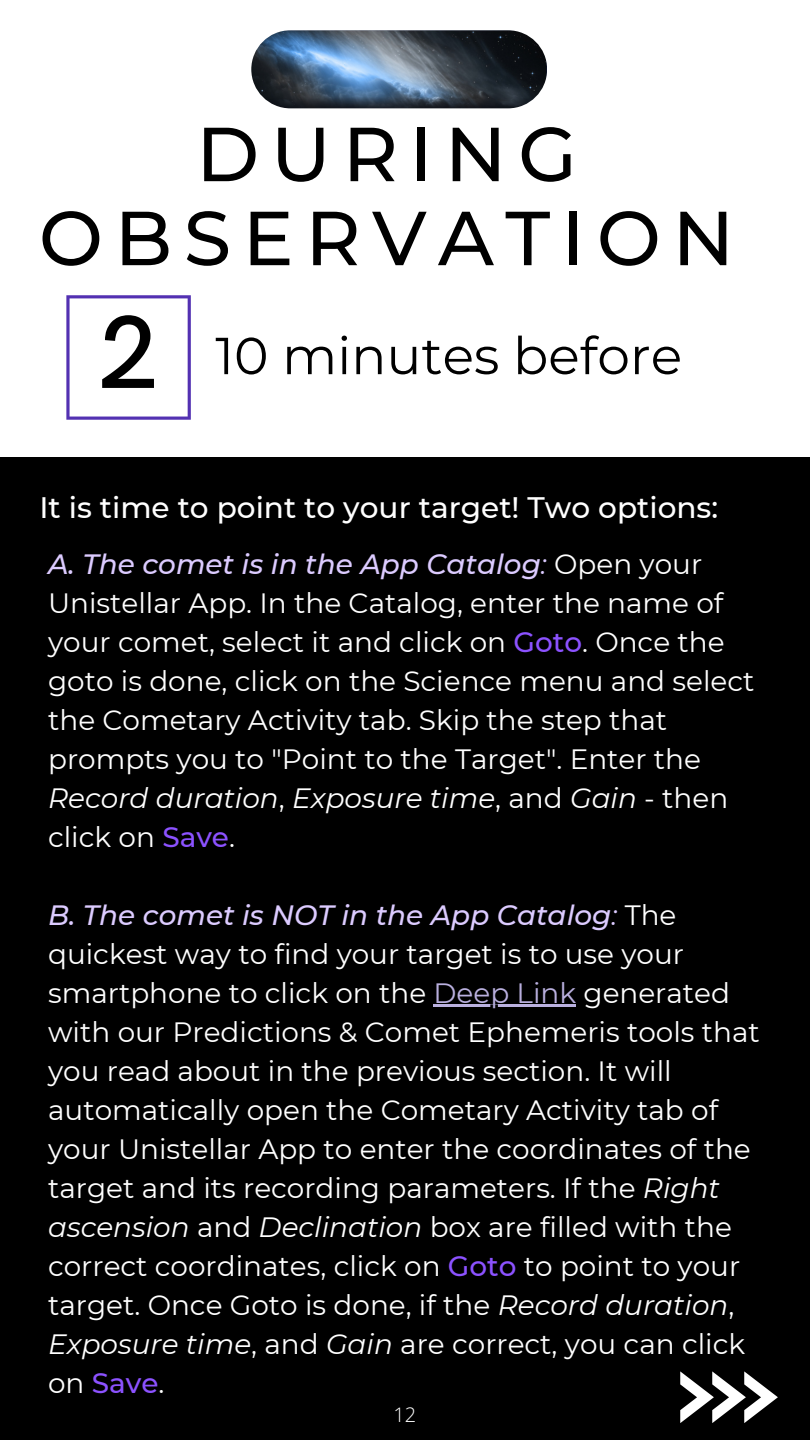
<style>
.page{position:relative;width:810px;height:1440px;background:#fff}
.page>*{position:absolute;margin:0;border:0;box-sizing:border-box;transform-origin:0 0}
.t1{font:500 104px "HK Grotesk";color:#000}
.t2{font:500 76.4px "Montserrat";letter-spacing:.15em;color:#000}
.t3{font:52px "Montserrat";color:#000}
.t4{font:500 29.6px "Montserrat";color:#fff}
.t5{font:27.9px/39px "Montserrat";color:#fff}
.t6{font:300 20px "Open Sans";color:#fff}
.s1{font-weight:500;font-style:italic;color:#dccbff}
.s2{font-style:italic;color:#dccbff}
.s3{font-weight:500;color:#8c52ff}
.s4{font-style:italic}
.s5{color:#bab0df}
</style>
<div class="page">
<div style="left:0;top:458px;width:810px;height:982px;background:#000"></div>
<svg style="left:66px;top:295px;width:125px;height:125px"></svg>
<hr style="left:434px;top:1005px;width:142px;height:2px;background:#bab0df">
<svg style="left:680px;top:1371px;width:98px;height:52px"></svg>
<img style="left:251px;top:30px;width:296px;height:78px;border-radius:39px">
<p class="t2" style="left:196px;top:107px;width:382px">DURING</p>
<p class="t2" style="left:39px;top:191px;width:697px">OBSERVATION</p>
<p class="t1" style="left:99px;top:294px;width:61px">2</p>
<p class="t3" style="left:215px;top:324px;width:468px">10 minutes before</p>
<p class="t4" style="left:39px;top:489px;width:680px">It is time to point to your target! Two options:</p>
<p class="t5" style="left:48px;top:545px;width:708px"><span class="s1">A. The comet is in the App Catalog</span><span class="s2">:</span> Open your Unistellar App. In the Catalog, enter the name of your comet, select it and click on <span class="s3">Goto</span>. Once the goto is done, click on the Science menu and select the Cometary Activity tab. Skip the step that prompts you to "Point to the Target". Enter the <span class="s4">Record duration</span>, <span class="s4">Exposure time</span>, and <span class="s4">Gain</span> - then click on <span class="s3">Save</span>.</p>
<p class="t5" style="left:48px;top:896px;width:713px"><span class="s1">B. The comet is NOT in the App Catalog</span><span class="s2">:</span> The quickest way to find your target is to use your smartphone to click on the <span class="s5">Deep Link</span> generated with our Predictions &amp; Comet Ephemeris tools that you read about in the previous section. It will automatically open the Cometary Activity tab of your Unistellar App to enter the coordinates of the target and its recording parameters. If the <span class="s4">Right ascension</span> and <span class="s4">Declination</span> box are filled with the correct coordinates, click on <span class="s3">Goto</span> to point to your target. Once Goto is done, if the <span class="s4">Record duration</span>, <span class="s4">Exposure time</span>, and <span class="s4">Gain</span> are correct, you can click on <span class="s3">Save</span>.</p>
<p class="t6" style="left:394px;top:1401px;width:24px">12</p>
</div>
